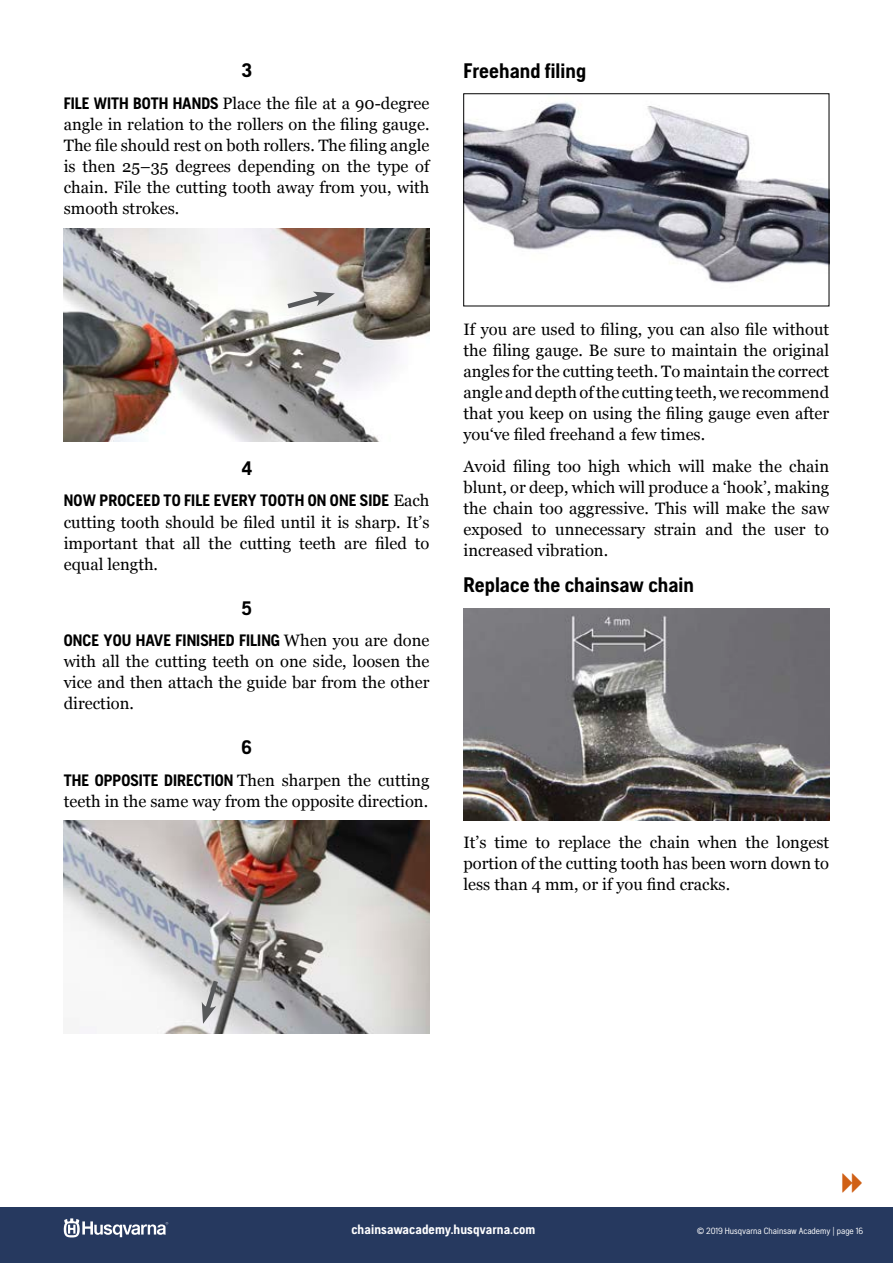
<style>
.page{position:relative;width:893px;height:1263px;background:#fff}
.page>*{position:absolute;margin:0;border:0;box-sizing:border-box;transform-origin:0 0}
.t1{font:700 21px "Husqvarna Gothic";color:#000}
.t2{font:700 19.5px "Husqvarna Gothic";color:#000}
.t3{font:16.5px/21px "Georgia";color:#000;text-align:justify}
.t4{font:700 16.5px "Husqvarna Gothic";letter-spacing:.01em;color:#000}
.t5{font:700 13.5px "Husqvarna Gothic";letter-spacing:.005em;color:#fff}
.t6{font:9px "Husqvarna Gothic";letter-spacing:.005em;color:#fff}
.s1{font-family:"Husqvarna Gothic";font-weight:700}
.s2{font-family:"Georgia";font-weight:400}
</style>
<div class="page">
<div style="left:0;top:1208px;width:893px;height:55px;background:#26395f"></div>
<svg style="left:64px;top:1218px;width:104px;height:19px"></svg>
<img style="left:465px;top:102px;width:362px;height:181px">
<img style="left:64px;top:229px;width:365px;height:212px">
<img style="left:463px;top:608px;width:366px;height:213px">
<img style="left:64px;top:821px;width:365px;height:212px">
<svg style="left:201px;top:976px;width:20px;height:48px"></svg>
<svg style="left:283px;top:291px;width:52px;height:21px"></svg>
<p class="t2" style="left:241px;top:59px;width:12px">3</p>
<p class="t3" style="left:64px;top:93px;width:367px"><span class="s1">FILE WITH BOTH HANDS</span> Place the file at a 90-degree angle in relation to the rollers on the filing gauge.<br>The file should rest on both rollers. The filing angle is then 25–35 degrees depending on the type of chain. File the cutting tooth away from you, with smooth strokes.</p>
<p class="t1" style="left:463px;top:59px;width:124px">Freehand filing</p>
<p class="t2" style="left:241px;top:457px;width:12px">4</p>
<p class="t4" style="left:64px;top:491px;width:367px">NOW PROCEED TO FILE EVERY TOOTH ON ONE SIDE <span class="s2">Each</span></p>
<p class="t3" style="left:64px;top:512px;width:367px">cutting tooth should be filed until it is sharp. It’s important that all the cutting teeth are filed to equal length.</p>
<p class="t2" style="left:241px;top:596px;width:12px">5</p>
<p class="t4" style="left:64px;top:631px;width:367px">ONCE YOU HAVE FINISHED FILING <span class="s2">When you are done</span></p>
<p class="t3" style="left:64px;top:651px;width:367px">with all the cutting teeth on one side, loosen the vice and then attach the guide bar from the other direction.</p>
<p class="t2" style="left:241px;top:736px;width:12px">6</p>
<p class="t3" style="left:64px;top:770px;width:367px"><span class="s1">THE OPPOSITE DIRECTION</span> Then sharpen the cutting teeth in the same way from the opposite direction.</p>
<p class="t3" style="left:463px;top:319px;width:367px">If you are used to filing, you can also file without the filing gauge. Be sure to maintain the original angles for the cutting teeth. To maintain the correct angle and depth of the cutting teeth, we recommend that you keep on using the filing gauge even after you‘ve filed freehand a few times.</p>
<p class="t3" style="left:463px;top:456px;width:367px">Avoid filing too high which will make the chain blunt, or deep, which will produce a ‘hook’, making the chain too aggressive. This will make the saw exposed to unnecessary strain and the user to increased vibration.</p>
<p class="t1" style="left:463px;top:572px;width:232px">Replace the chainsaw chain</p>
<p class="t3" style="left:463px;top:832px;width:367px">It’s time to replace the chain when the longest portion of the cutting tooth has been worn down to less than 4 mm, or if you find cracks.</p>
<p class="t5" style="left:351px;top:1222px;width:186px">chainsawacademy.husqvarna.com</p>
<p class="t6" style="left:697px;top:1226px;width:168px">© 2019 Husqvarna Chainsaw Academy | page 16</p>
</div>
